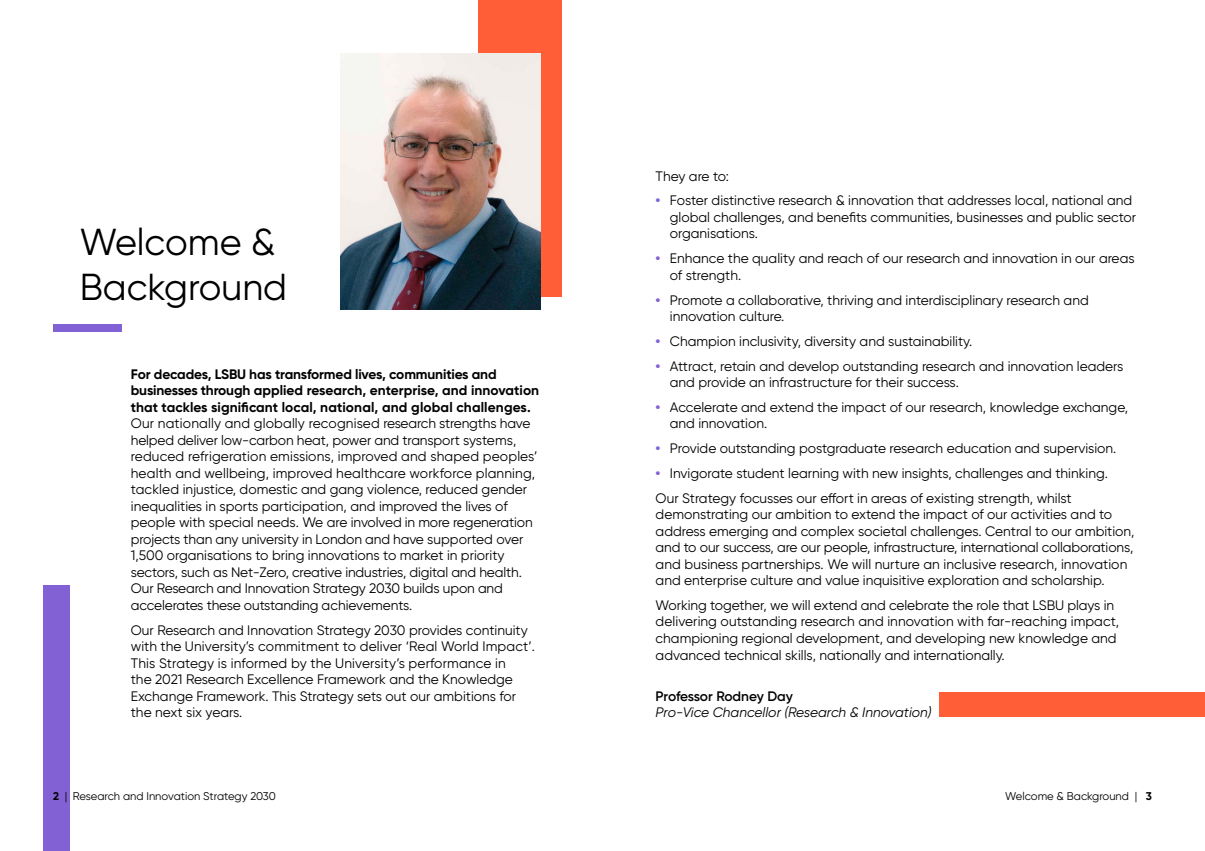
<style>
.page{position:relative;width:1205px;height:851px;background:#fff}
.page>*{position:absolute;margin:0;border:0;box-sizing:border-box;transform-origin:0 0}
.t1{font:37.5px/45px "Gilroy";color:#000}
.t2{font:13.75px/16.5px "Gilroy";color:#000}
.t3{font:700 13.75px/16.5px "Gilroy";letter-spacing:-.005em;color:#000}
.t4{font:italic 13.75px "Gilroy";color:#000}
.t5{font:600 13.75px "Gilroy";letter-spacing:-.015em;color:#000}
.t6{font:11.25px "Gilroy";color:#000}
.s1{font-weight:700;color:#8261d4}
.s2{font-weight:700}
</style>
<div class="page">
<div style="left:478px;top:0;width:84px;height:296px;background:#ff5e36"></div>
<div style="left:43px;top:585px;width:27px;height:265px;background:#8261d4"></div>
<div style="left:939px;top:692px;width:266px;height:25px;background:#ff5e36"></div>
<div style="left:53px;top:324px;width:69px;height:8px;background:#8261d4"></div>
<img style="left:340px;top:53px;width:200px;height:257px">
<h1 class="t1" style="left:80px;top:219px;width:209px">Welcome &amp;<br>Background</h1>
<p class="t3" style="left:131px;top:365px;width:410px">For decades, LSBU has transformed lives, communities and businesses through applied research, enterprise, and innovation that tackles significant local, national, and global challenges.</p>
<p class="t2" style="left:131px;top:415px;width:408px">Our nationally and globally recognised research strengths have helped deliver low-carbon heat, power and transport systems, reduced refrigeration emissions, improved and shaped peoples’ health and wellbeing, improved healthcare workforce planning, tackled injustice, domestic and gang violence, reduced gender inequalities in sports participation, and improved the lives of people with special needs. We are involved in more regeneration projects than any university in London and have supported over 1,500 organisations to bring innovations to market in priority sectors, such as Net-Zero, creative industries, digital and health.<br>Our Research and Innovation Strategy 2030 builds upon and accelerates these outstanding achievements.</p>
<p class="t2" style="left:131px;top:621px;width:406px">Our Research and Innovation Strategy 2030 provides continuity with the University’s commitment to deliver ‘Real World Impact’.<br>This Strategy is informed by the University’s performance in<br>the 2021 Research Excellence Framework and the Knowledge Exchange Framework. This Strategy sets out our ambitions for the next six years.</p>
<p class="t2" style="left:656px;top:167px;width:75px">They are to:</p>
<p class="t2" style="left:670px;top:192px;width:468px;text-indent:-14px"><span class="s1">•</span> Foster distinctive research &amp; innovation that addresses local, national and global challenges, and benefits communities, businesses and public sector organisations.</p>
<p class="t2" style="left:670px;top:250px;width:466px;text-indent:-14px"><span class="s1">•</span> Enhance the quality and reach of our research and innovation in our areas of strength.</p>
<p class="t2" style="left:670px;top:291px;width:420px;text-indent:-14px"><span class="s1">•</span> Promote a collaborative, thriving and interdisciplinary research and innovation culture.</p>
<p class="t2" style="left:656px;top:332px;width:318px"><span class="s1">•</span> Champion inclusivity, diversity and sustainability.</p>
<p class="t2" style="left:670px;top:357px;width:455px;text-indent:-14px"><span class="s1">•</span> Attract, retain and develop outstanding research and innovation leaders and provide an infrastructure for their success.</p>
<p class="t2" style="left:670px;top:398px;width:460px;text-indent:-14px"><span class="s1">•</span> Accelerate and extend the impact of our research, knowledge exchange, and innovation.</p>
<p class="t2" style="left:656px;top:440px;width:462px"><span class="s1">•</span> Provide outstanding postgraduate research education and supervision.</p>
<p class="t2" style="left:656px;top:460px;width:454px;line-height:24.8px"><span class="s1">•</span> Invigorate student learning with new insights, challenges and thinking.<br>Our Strategy focusses our effort in areas of existing strength, whilst</p>
<p class="t2" style="left:656px;top:506px;width:480px">demonstrating our ambition to extend the impact of our activities and to address emerging and complex societal challenges. Central to our ambition, and to our success, are our people, infrastructure, international collaborations, and business partnerships. We will nurture an inclusive research, innovation and enterprise culture and value inquisitive exploration and scholarship.</p>
<p class="t2" style="left:656px;top:596px;width:465px">Working together, we will extend and celebrate the role that LSBU plays in delivering outstanding research and innovation with far-reaching impact, championing regional development, and developing new knowledge and advanced technical skills, nationally and internationally.</p>
<p class="t5" style="left:656px;top:687px;width:139px">Professor Rodney Day</p>
<p class="t4" style="left:656px;top:704px;width:277px">Pro-Vice Chancellor (Research &amp; Innovation)</p>
<p class="t6" style="left:53px;top:788px;width:224px"><span class="s2">2</span> | Research and Innovation Strategy 2030</p>
<p class="t6" style="left:1005px;top:788px;width:148px">Welcome &amp; Background | <span class="s2">3</span></p>
</div>
